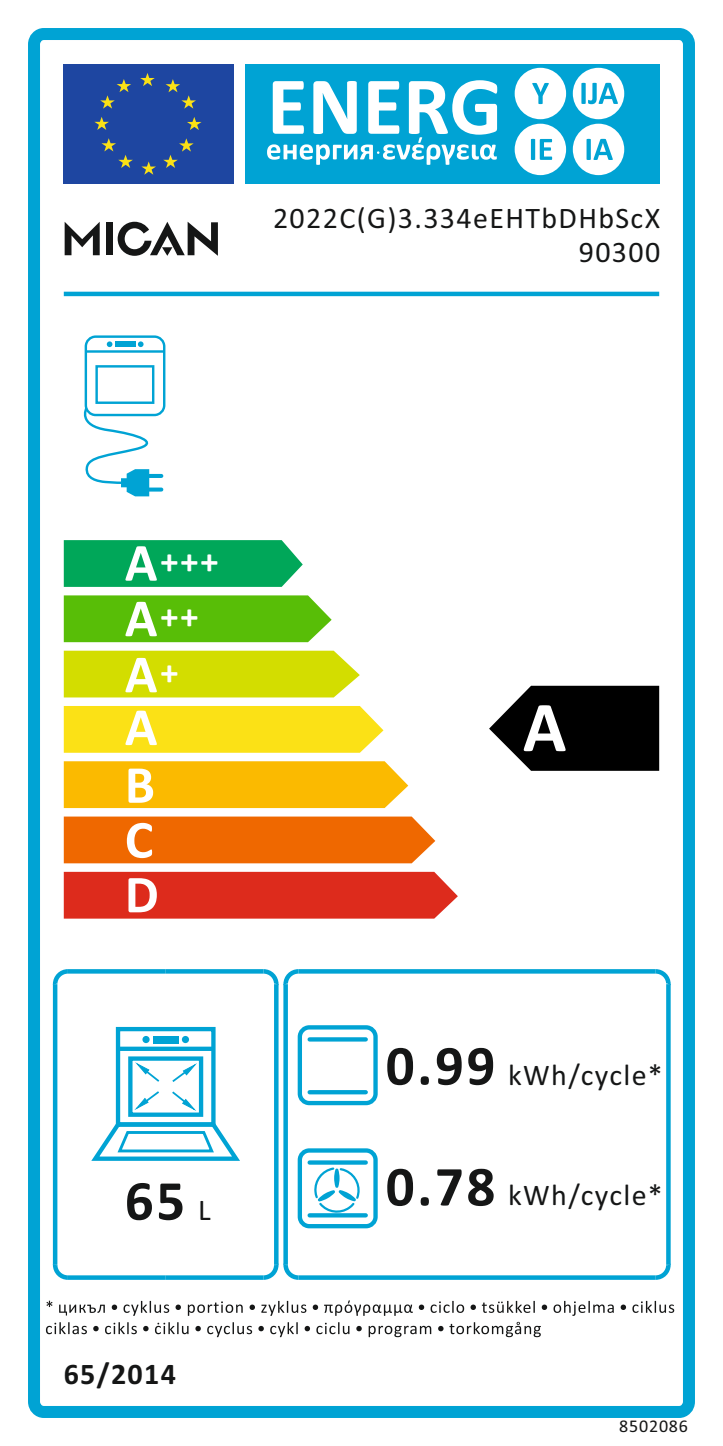
<style>
.page{position:relative;width:723px;height:1446px;background:#fff}
.page>*{position:absolute;margin:0;border:0;box-sizing:border-box;transform-origin:0 0}
.t1{font:700 72px "Calibri";color:#fff}
.t2{font:700 57px "Calibri";color:#151616}
.t3{font:700 54px/54.9px "Calibri";color:#fff}
.t4{font:700 36px/55.5px "Calibri";color:#fff}
.t5{font:30px "Calibri";letter-spacing:.045em;color:#151616}
.t6{font:700 30px "Calibri";letter-spacing:.045em;color:#151616}
.t7{font:18px "Calibri";letter-spacing:.045em;color:#151616}
.s1{font-size:54px}
.s2{font-size:36px}
.s3{font-weight:400;font-size:30px}
.s4{font-weight:700;font-size:57px}
</style>
<div class="page">
<svg style="left:47px;top:1300px;width:134px;height:16px"></svg>
<svg style="left:188px;top:1301px;width:130px;height:15px"></svg>
<svg style="left:324px;top:1300px;width:100px;height:16px"></svg>
<svg style="left:430px;top:1301px;width:117px;height:12px"></svg>
<svg style="left:553px;top:1301px;width:121px;height:15px"></svg>
<svg style="left:46px;top:1322px;width:252px;height:15px"></svg>
<svg style="left:305px;top:1322px;width:236px;height:15px"></svg>
<div style="left:28px;top:28px;width:667px;height:1390px;border:12px solid #00a3d4;border-radius:10px"></div>
<div style="left:64px;top:64px;width:170px;height:119px;background:#1e46a1"></div>
<svg style="left:141px;top:161px;width:15px;height:14px"></svg>
<svg style="left:140px;top:73px;width:15px;height:13px"></svg>
<svg style="left:187px;top:117px;width:15px;height:13px"></svg>
<svg style="left:94px;top:117px;width:15px;height:13px"></svg>
<svg style="left:100px;top:79px;width:31px;height:30px"></svg>
<svg style="left:101px;top:138px;width:32px;height:30px"></svg>
<svg style="left:163px;top:138px;width:31px;height:30px"></svg>
<svg style="left:166px;top:79px;width:30px;height:30px"></svg>
<div style="left:245px;top:64px;width:414px;height:119px;background:#00a3d4"></div>
<div style="left:515px;top:68px;width:51px;height:51px;background:#fff;border-radius:50%"></div>
<svg style="left:532px;top:83px;width:17px;height:21px"></svg>
<div style="left:573px;top:68px;width:51px;height:51px;background:#fff;border-radius:50%"></div>
<svg style="left:581px;top:83px;width:37px;height:21px"></svg>
<div style="left:515px;top:124px;width:51px;height:51px;background:#fff;border-radius:50%"></div>
<svg style="left:531px;top:139px;width:21px;height:21px"></svg>
<div style="left:573px;top:124px;width:51px;height:51px;background:#fff;border-radius:50%"></div>
<svg style="left:586px;top:139px;width:27px;height:21px"></svg>
<hr style="left:64px;top:292px;width:595px;height:4px;background:#00a3d4">
<div style="left:298px;top:1025px;width:80px;height:80px;border:4px solid #00a3d4;border-radius:9px"></div>
<svg style="left:310px;top:1037px;width:56px;height:4px"></svg>
<svg style="left:310px;top:1090px;width:56px;height:4px"></svg>
<div style="left:298px;top:1148px;width:80px;height:80px;border:4px solid #00a3d4;border-radius:9px"></div>
<svg style="left:310px;top:1160px;width:56px;height:4px"></svg>
<svg style="left:310px;top:1213px;width:56px;height:4px"></svg>
<svg style="left:312px;top:1167px;width:49px;height:50px"></svg>
<div style="left:85px;top:335px;width:80px;height:81px;border:2px solid #00a3d4;border-radius:10px"></div>
<hr style="left:86px;top:350px;width:78px;height:3px;background:#00a3d4">
<svg style="left:107px;top:341px;width:5px;height:6px"></svg>
<svg style="left:138px;top:341px;width:6px;height:6px"></svg>
<div style="left:115px;top:341px;width:20px;height:6px;background:#00a3d4"></div>
<div style="left:95px;top:365px;width:59px;height:39px;border:2px solid #00a3d4"></div>
<svg style="left:83px;top:406px;width:79px;height:90px"></svg>
<hr style="left:149px;top:474px;width:12px;height:4px;background:#00a3d4">
<svg style="left:149px;top:487px;width:12px;height:4px"></svg>
<div style="left:64px;top:595px;width:268px;height:47px;background:#58be07"></div>
<div style="left:64px;top:706px;width:319px;height:47px;background:#fbe116"></div>
<div style="left:64px;top:761px;width:344px;height:47px;background:#fbba00"></div>
<div style="left:64px;top:816px;width:371px;height:47px;background:#ef6800"></div>
<div style="left:64px;top:872px;width:394px;height:46px;background:#dd2b1c"></div>
<div style="left:64px;top:651px;width:296px;height:46px;background:#d3dd00"></div>
<svg style="left:64px;top:540px;width:239px;height:47px;background:#0cab61"></svg>
<svg style="left:489px;top:686px;width:170px;height:85px;background:#1f1f1f"></svg>
<svg style="left:52px;top:969px;width:20px;height:19px"></svg>
<svg style="left:68px;top:969px;width:98px;height:4px"></svg>
<svg style="left:166px;top:969px;width:93px;height:4px"></svg>
<svg style="left:52px;top:1260px;width:16px;height:20px"></svg>
<div style="left:68px;top:1275px;width:98px;height:5px;background:#00a3d4"></div>
<div style="left:166px;top:1275px;width:97px;height:5px;background:#00a3d4"></div>
<hr style="left:53px;top:984px;width:4px;height:281px;background:#00a3d4">
<svg style="left:274px;top:988px;width:4px;height:272px"></svg>
<svg style="left:259px;top:969px;width:44px;height:19px"></svg>
<svg style="left:259px;top:1260px;width:39px;height:20px"></svg>
<div style="left:283px;top:984px;width:5px;height:281px;background:#00a3d4"></div>
<svg style="left:298px;top:969px;width:353px;height:4px"></svg>
<svg style="left:651px;top:969px;width:20px;height:15px"></svg>
<svg style="left:656px;top:1265px;width:15px;height:15px"></svg>
<div style="left:666px;top:984px;width:5px;height:281px;background:#00a3d4"></div>
<div style="left:298px;top:1275px;width:358px;height:5px;background:#00a3d4"></div>
<div style="left:116px;top:1027px;width:100px;height:99px;border:4px solid #00a3d4"></div>
<div style="left:118px;top:1046px;width:95px;height:5px;background:#00a3d4"></div>
<div style="left:142px;top:1036px;width:8px;height:7px;background:#00a3d4;border-radius:50%"></div>
<div style="left:182px;top:1036px;width:7px;height:7px;background:#00a3d4;border-radius:50%"></div>
<div style="left:153px;top:1036px;width:26px;height:7px;background:#00a3d4"></div>
<div style="left:128px;top:1056px;width:75px;height:61px;border:4px solid #00a3d4"></div>
<svg style="left:137px;top:1063px;width:23px;height:19px"></svg>
<svg style="left:91px;top:1118px;width:149px;height:43px"></svg>
<svg style="left:136px;top:1091px;width:23px;height:18px"></svg>
<svg style="left:172px;top:1064px;width:23px;height:46px"></svg>
<svg style="left:267px;top:80px;width:230px;height:85px"></svg>
<svg style="left:65px;top:222px;width:35px;height:33px"></svg>
<div style="left:106px;top:222px;width:7px;height:33px;background:#151616"></div>
<svg style="left:118px;top:222px;width:100px;height:34px"></svg>
<p class="t5" style="left:273px;top:206px;width:389px">2022C(G)3.334eEHTbDHbScX</p>
<p class="t5" style="left:579px;top:239px;width:83px">90300</p>
<p class="t4" style="left:125px;top:536px;width:95px"><span class="s1">A</span>+++<br><span class="s1">A</span>++</p>
<h3 class="t3" style="left:125px;top:652px;width:55px;line-height:52.8px">A<span class="s2">+<br></span>A</h3>
<h3 class="t3" style="left:125px;top:762px;width:36px;text-align:justify">B C D</h3>
<h2 class="t2" style="left:125px;top:1177px;width:87px">65 <span class="s3">L</span></h2>
<p class="t6" style="left:64px;top:1361px;width:114px">65/2014</p>
<h1 class="t1" style="left:523px;top:697px;width:45px">A</h1>
<p class="t5" style="left:386px;top:1062px;width:279px"><span class="s4">0.99</span> kWh/cycle*</p>
<p class="t5" style="left:386px;top:1183px;width:279px"><span class="s4">0.78</span> kWh/cycle*</p>
<p class="t7" style="left:619px;top:1418px;width:70px">8502086</p>
</div>
